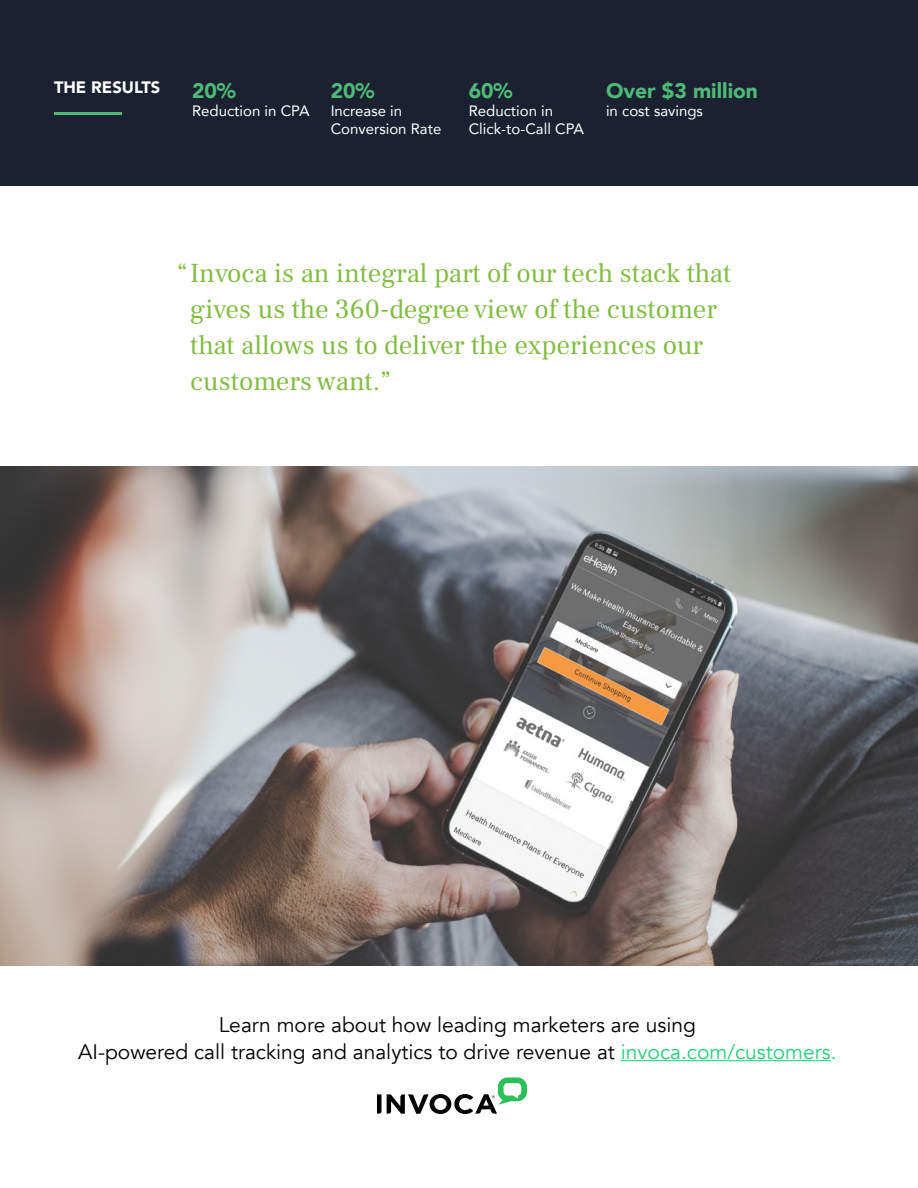
<style>
.page{position:relative;width:918px;height:1188px;background:#fff}
.page>*{position:absolute;margin:0;border:0;box-sizing:border-box;transform-origin:0 0}
.t1{font:27px/36px "Frank Ruhl Libre";color:#81bd41}
.t2{font:21px/27px "Avenir";color:#000;text-align:center}
.t3{font:900 21px "Avenir";color:#4eba77}
.t4{font:900 16.5px "Avenir";color:#fff}
.t5{font:15px/18px "Avenir";color:#fff}
.s1{color:#25d07b}
</style>
<div class="page">
<img style="left:0;top:467px;width:918px;height:498px">
<svg style="left:377px;top:1094px;width:4px;height:20px"></svg>
<hr style="left:621px;top:1060px;width:210px;height:1px;background:#25d07b">
<svg style="left:387px;top:1077px;width:140px;height:37px"></svg>
<div style="left:0;top:0;width:918px;height:186px;background:#1c2132"></div>
<hr style="left:54px;top:112px;width:68px;height:3px;background:#4eba77">
<p class="t4" style="left:54px;top:73px;width:108px">THE RESULTS</p>
<p class="t3" style="left:192px;top:72px;width:45px">20%</p>
<p class="t5" style="left:192px;top:101px;width:119px">Reduction in CPA</p>
<p class="t3" style="left:331px;top:72px;width:45px">20%</p>
<p class="t5" style="left:331px;top:101px;width:112px">Increase in<br>Conversion Rate</p>
<p class="t3" style="left:469px;top:73px;width:45px">60%</p>
<p class="t5" style="left:469px;top:101px;width:117px">Reduction in<br>Click-to-Call CPA</p>
<p class="t3" style="left:606px;top:72px;width:154px">Over $3 million</p>
<p class="t5" style="left:606px;top:101px;width:98px">in cost savings</p>
<p class="t1" style="left:190px;top:255px;width:543px;text-indent:-13px">“Invoca is an integral part of our tech stack that gives us the 360-degree view of the customer that allows us to deliver the experiences our customers want.”</p>
<p class="t2" style="left:78px;top:1012px;width:760px">Learn more about how leading marketers are using<br>AI-powered call tracking and analytics to drive revenue at <span class="s1">invoca.com/customers.</span></p>
</div>
